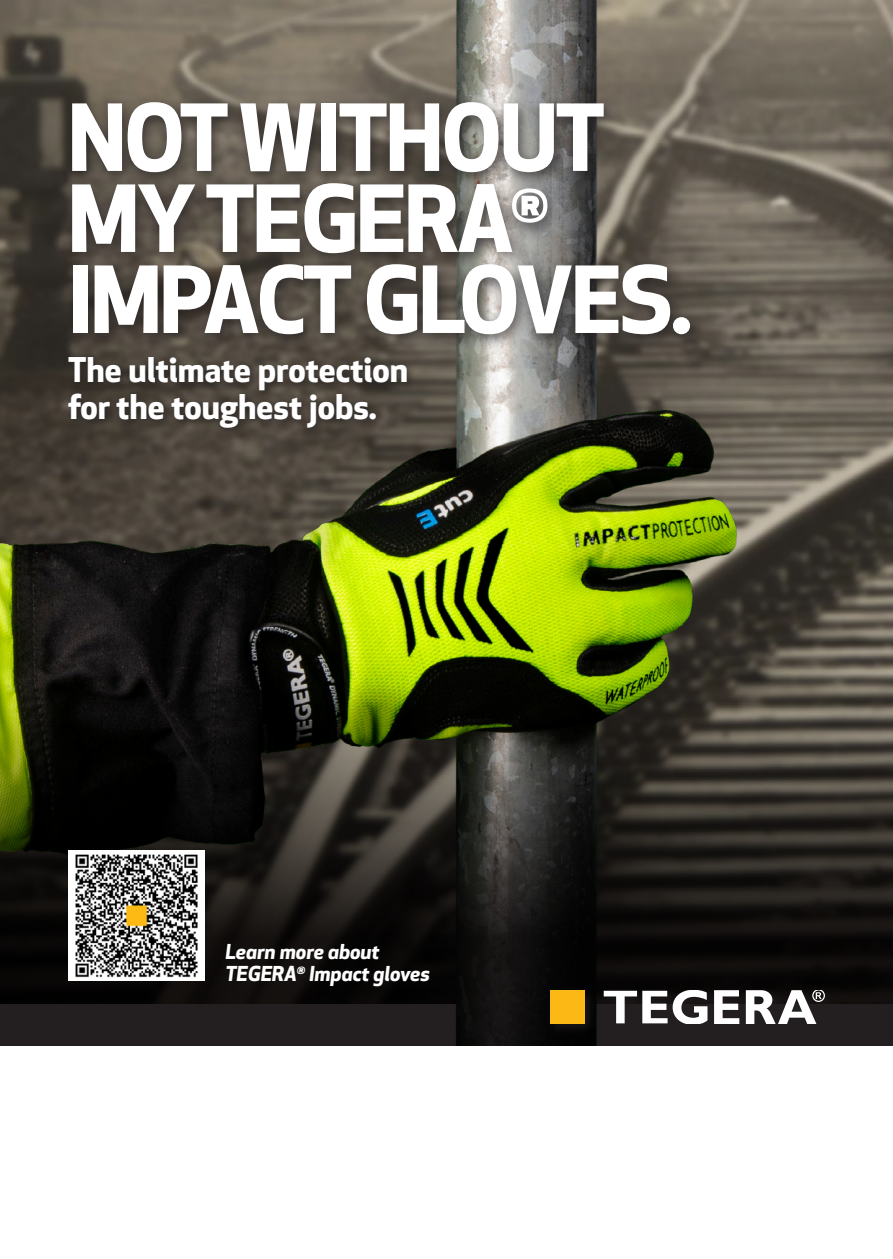
<style>
.page{position:relative;width:893px;height:1259px;background:#fff}
.page>*{position:absolute;margin:0;border:0;box-sizing:border-box;transform-origin:0 0}
.t1{font:700 90px/81px "Apex New";letter-spacing:-.025em;color:#fff}
.Nedryckare{font:700 33.3px/36.9px "Apex New";color:#fff}
.QR-code{font:italic 700 20.1px "Apex New";color:#fff}
</style>
<div class="page">
<img style="left:0;top:0;width:893px;height:654px">
<svg style="left:0;top:654px;width:893px;height:392px;background:#232218"></svg>
<div style="left:546px;top:985px;width:292px;height:51px;background:#231f20;opacity:.75"></div>
<svg style="left:604px;top:990px;width:103px;height:33px"></svg>
<svg style="left:714px;top:990px;width:25px;height:33px"></svg>
<div style="left:551px;top:990px;width:34px;height:33px;background:#fcb814"></div>
<svg style="left:746px;top:990px;width:79px;height:33px"></svg>
<div style="left:62px;top:95px;width:643px;height:257px;background:#231f20;opacity:.75"></div>
<div style="left:63px;top:353px;width:352px;height:84px;background:#231f20;opacity:.75"></div>
<img style="left:68px;top:850px;width:137px;height:130px">
<p class="t1" style="left:68px;top:93px;width:538px">NOT WITHOUT<br>MY TEGERA<sup>®</sup></p>
<p class="t1" style="left:68px;top:255px;width:626px">IMPACT GLOVES.</p>
<p class="Nedryckare" style="left:68px;top:350px;width:342px">The ultimate protection for the toughest jobs.</p>
<p class="QR-code" style="left:225px;top:936px;width:155px">Learn more about</p>
<p class="QR-code" style="left:225px;top:958px;width:206px">TEGERA<sup>®</sup> Impact gloves</p>
</div>
